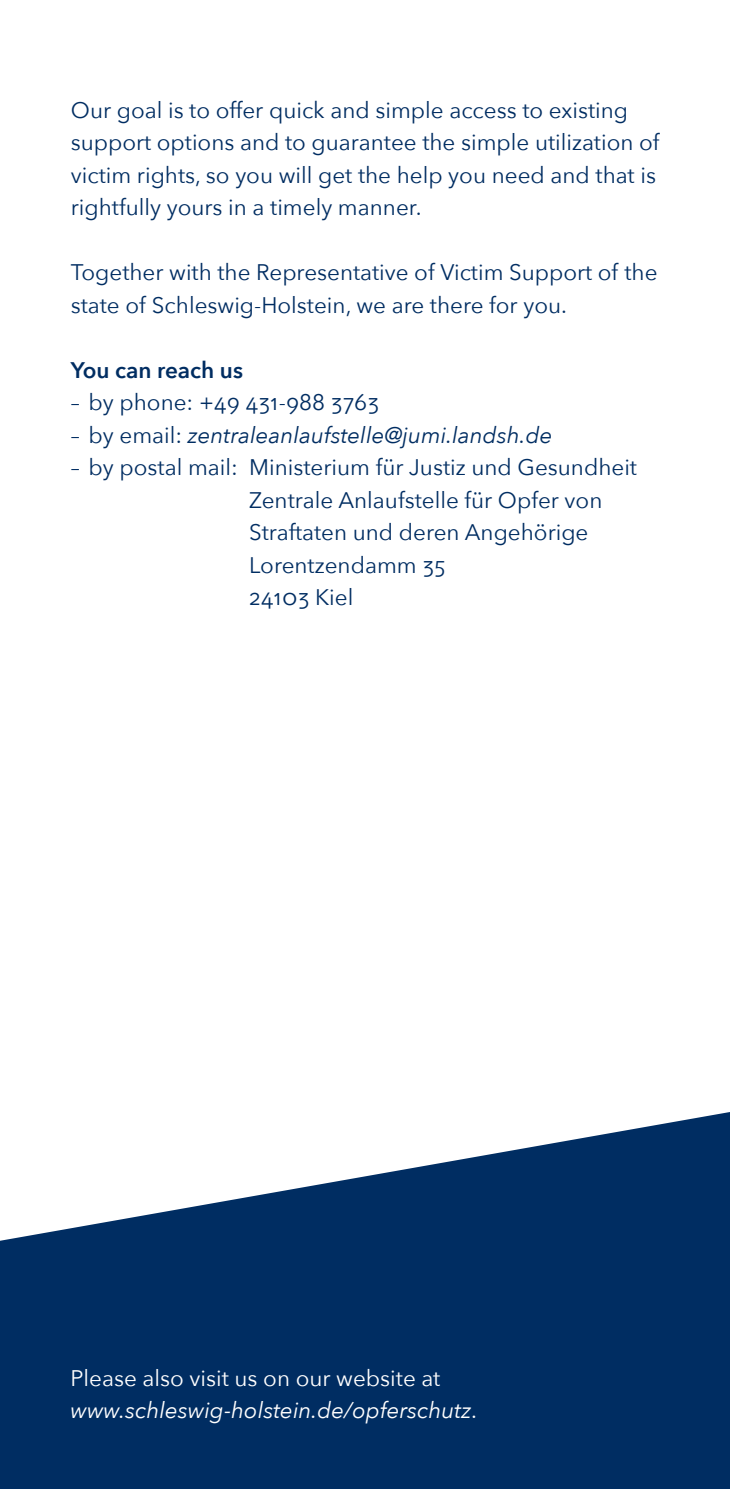
<style>
.page{position:relative;width:730px;height:1489px;background:#fff}
.page>*{position:absolute;margin:0;border:0;box-sizing:border-box;transform-origin:0 0}
.p_-_fließtext_abstan{font:22.5px/32.5px "Avenir Next";color:#002d62}
.p_-_fließtext_standa{font:italic 22.5px/32.5px "Avenir Next";color:#fff}
.t1{font:italic 22.5px "Avenir Next";color:#002d62}
.p_-_fließtext_bold{font:600 22.5px "Avenir Next";color:#002d62}
.s1{font-style:normal}
</style>
<div class="page">
<svg style="left:0;top:1112px;width:730px;height:376px;fill:#002d62"></svg>
<p class="p_-_fließtext_abstan" style="left:71px;top:93px;width:590px">Our goal is to offer quick and simple access to existing support options and to guarantee the simple utilization of victim rights, so you will get the help you need and that is rightfully yours in a timely manner.</p>
<p class="p_-_fließtext_abstan" style="left:71px;top:255px;width:588px">Together with the Representative of Victim Support of the state of Schleswig-Holstein, we are there for you.</p>
<p class="p_-_fließtext_bold" style="left:71px;top:350px;width:174px">You can reach us</p>
<p class="p_-_fließtext_abstan" style="left:71px;top:385px;width:310px">– by phone: +49 431-988 3763</p>
<p class="t1" style="left:71px;top:416px;width:483px"><span class="s1">– by email:</span> zentraleanlaufstelle@jumi.landsh.de</p>
<p class="p_-_fließtext_abstan" style="left:249px;top:450px;width:389px;text-indent:-178px">– by postal mail: Ministerium für Justiz und Gesundheit<br>Zentrale Anlaufstelle für Opfer von<br>Straftaten und deren Angehörige<br>Lorentzendamm 35<br>24103 Kiel</p>
<p class="p_-_fließtext_standa" style="left:71px;top:1360px;width:408px"><span class="s1">Please also visit us on our website at </span>www.schleswig-holstein.de/opferschutz<span class="s1">.</span></p>
</div>
